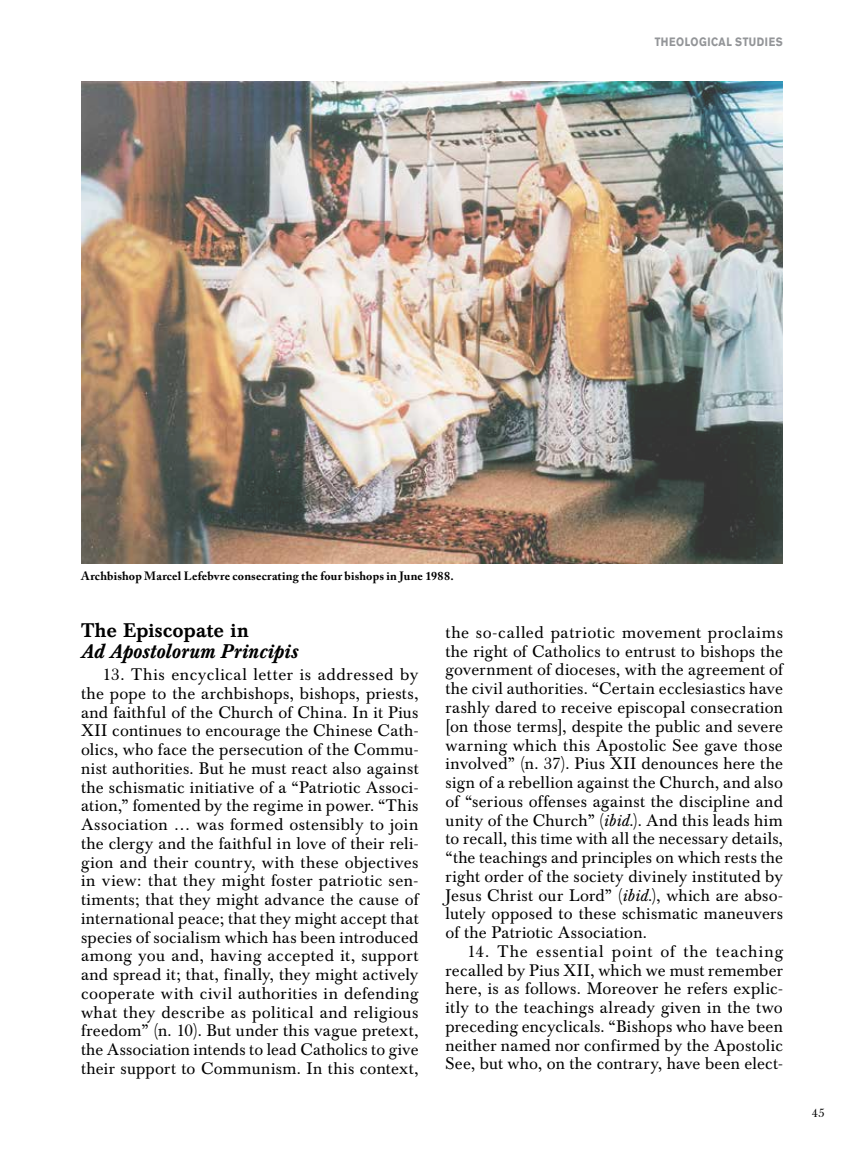
<style>
.page{position:relative;width:864px;height:1161px;background:#fff}
.page>*{position:absolute;margin:0;border:0;box-sizing:border-box;transform-origin:0 0}
.t1{font:italic 500 19.5px "Baskerville BE";letter-spacing:.01em;color:#000}
.t2{font:500 19.5px "Baskerville BE";letter-spacing:.01em;color:#000}
.t3{font:16.5px/18.8px "Baskerville BE";letter-spacing:.015em;color:#000;text-align:justify}
.t4{font:700 12px "Adobe Caslon Pro";letter-spacing:.015em;color:#000}
.t5{font:700 12px "Akzidenz Grotesk BE";letter-spacing:.05em;color:#939598;scale:.85 1}
.t6{font:12px "Baskerville BE";color:#000}
.s1{font-style:italic}
</style>
<div class="page">
<img style="left:81px;top:81px;width:702px;height:483px">
<p class="t5" style="left:655px;top:35px;width:152px">THEOLOGICAL STUDIES</p>
<p class="t4" style="left:81px;top:569px;width:374px">Archbishop Marcel Lefebvre consecrating the four bishops in June 1988.</p>
<p class="t2" style="left:81px;top:619px;width:169px">The Episcopate in</p>
<p class="t1" style="left:81px;top:640px;width:219px">Ad Apostolorum Principis</p>
<p class="t3" style="left:81px;top:666px;width:339px;text-indent:22px">13. This encyclical letter is addressed by the pope to the archbishops, bishops, priests, and faithful of the Church of China. In it Pius XII continues to encourage the Chinese Cath&shy;olics, who face the persecution of the Commu&shy;nist authorities. But he must react also against the schismatic initiative of a “Patriotic Associ&shy;ation,” fomented by the regime in power. “This Association … was formed ostensibly to join the clergy and the faithful in love of their reli&shy;gion and their country, with these objectives in view: that they might foster patriotic sen&shy;timents; that they might advance the cause of international peace; that they might accept that species of socialism which has been introduced among you and, having accepted it, support and spread it; that, finally, they might actively cooperate with civil authorities in defending what they describe as political and religious freedom” (n. 10). But under this vague pretext, the Association intends to lead Catholics to give their support to Communism. In this context,</p>
<p class="t3" style="left:446px;top:623px;width:339px">the so-called patriotic movement proclaims the right of Catholics to entrust to bishops the government of dioceses, with the agreement of the civil authorities. “Certain ecclesiastics have rashly dared to receive episcopal consecration [on those terms], despite the public and severe warning which this Apostolic See gave those involved” (n. 37). Pius XII denounces here the sign of a rebellion against the Church, and also of “serious offenses against the discipline and unity of the Church” (<span class="s1">ibid</span>.). And this leads him to recall, this time with all the necessary details, “the teachings and principles on which rests the right order of the society divinely instituted by Jesus Christ our Lord” (<span class="s1">ibid</span>.), which are abso&shy;lutely opposed to these schismatic maneuvers of the Patriotic Association.</p>
<p class="t3" style="left:446px;top:942px;width:339px;text-indent:22px">14. The essential point of the teaching recalled by Pius XII, which we must remember here, is as follows. Moreover he refers explic&shy;itly to the teachings already given in the two preceding encyclicals. “Bishops who have been neither named nor confirmed by the Apostolic See, but who, on the contrary, have been elect-</p>
<p class="t6" style="left:812px;top:1106px;width:15px">45</p>
</div>
